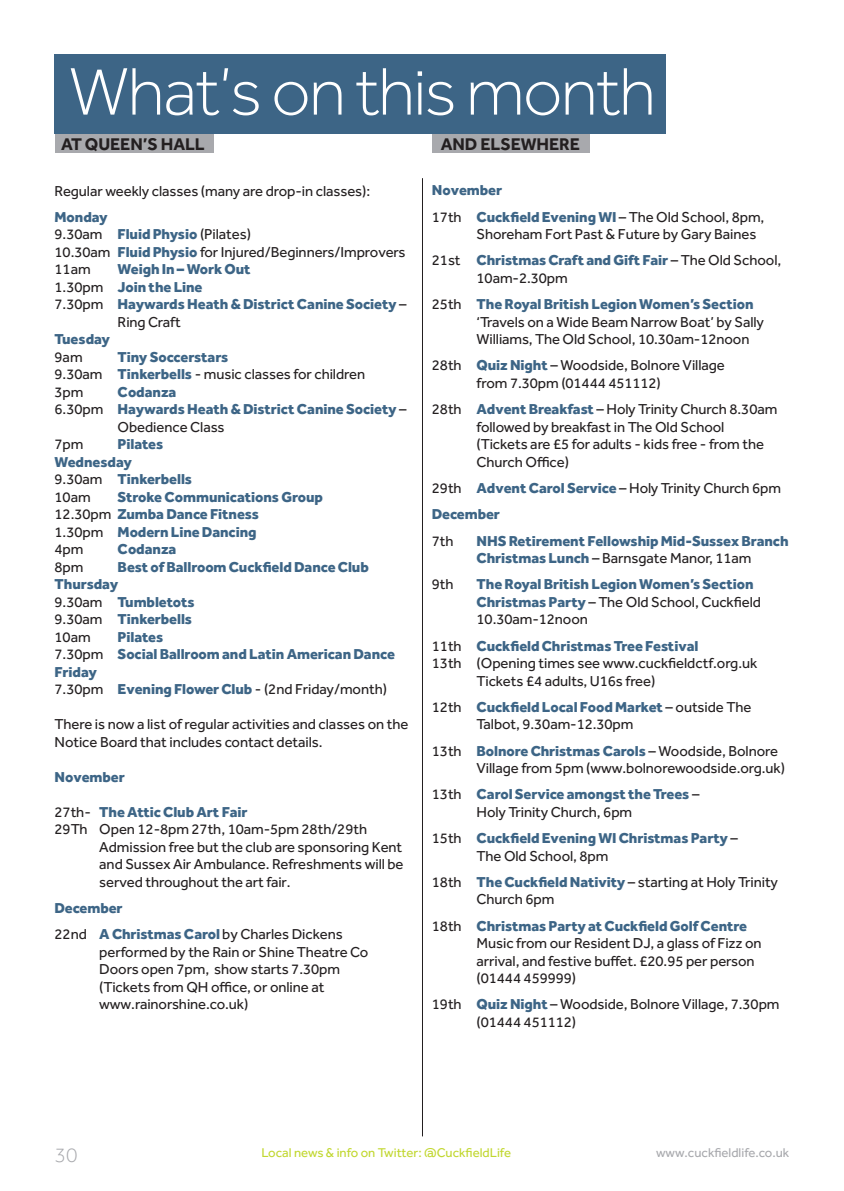
<style>
.page{position:relative;width:844px;height:1191px;background:#fff}
.page>*{position:absolute;margin:0;border:0;box-sizing:border-box;transform-origin:0 0}
.t1{font:300 69.48px "Effra";letter-spacing:-.025em;color:#fff}
.t2{font:300 21px "Effra";color:#a8a9ad}
.t3{font:700 17.5px "Effra";letter-spacing:-.005em;color:#231f20}
.t4{font:14.88px/17.5px "Effra";letter-spacing:-.005em;color:#231f20}
.t5{font:800 14.88px/17.5px "Effra";letter-spacing:-.005em;color:#3d6586}
.t6{font:13.12px "Effra";color:#c1d72f}
.t7{font:13.12px "Effra";color:#a8a9ad}
.s1{font-weight:800;color:#3d6586}
.s2{font-weight:400;color:#231f20}
</style>
<div class="page">
<div style="left:55px;top:134px;width:158px;height:19px;background:#a8a9ad"></div>
<div style="left:432px;top:134px;width:157px;height:19px;background:#a8a9ad"></div>
<div style="left:55px;top:55px;width:610px;height:79px;background:#3d6586"></div>
<hr style="left:422px;top:178px;width:1px;height:958px;background:#231f20">
<h1 class="t1" style="left:69px;top:52px;width:588px">What’s on this month</h1>
<p class="t3" style="left:61px;top:133px;width:145px">AT QUEEN’S HALL</p>
<p class="t3" style="left:441px;top:133px;width:140px">AND ELSEWHERE</p>
<p class="t4" style="left:55px;top:182px;width:317px">Regular weekly classes (many are drop-in classes):</p>
<p class="t4" style="left:55px;top:208px;width:352px"><span class="s1">Monday<br></span>9.30am <span class="s1">Fluid Physio</span> (Pilates)<br>10.30am <span class="s1">Fluid Physio</span> for Injured/Beginners/Improvers<br>11am</p>
<p class="t5" style="left:432px;top:177px;width:334px;line-height:26.2px">November<br><span class="s2">17th</span> Cuckfield Evening WI <span class="s2">– The Old School, 8pm,</span></p>
<p class="t4" style="left:432px;top:221px;width:351px;line-height:26.2px;text-indent:45px">Shoreham Fort Past &amp; Future by Gary Baines<br>21st <span class="s1">Christmas Craft and Gift Fair</span> – The Old School,</p>
<p class="t5" style="left:432px;top:264px;width:323px;line-height:26.2px;text-indent:45px"><span class="s2">10am-2.30pm<br>25th</span> The Royal British Legion Women’s Section</p>
<p class="t4" style="left:476px;top:313px;width:289px">‘Travels on a Wide Beam Narrow Boat’ by Sally<br>Williams, The Old School, 10.30am-12noon</p>
<p class="t4" style="left:476px;top:356px;width:250px;text-indent:-45px">28th <span class="s1">Quiz Night</span> – Woodside, Bolnore Village from 7.30pm (01444 451112)</p>
<p class="t4" style="left:476px;top:400px;width:302px;text-indent:-45px">28th <span class="s1">Advent Breakfast</span> – Holy Trinity Church 8.30am followed by breakfast in The Old School (Tickets are £5 for adults - kids free - from the Church Office)</p>
<p class="t5" style="left:432px;top:474px;width:350px;line-height:26.2px"><span class="s2">29th</span> Advent Carol Service <span class="s2">– Holy Trinity Church 6pm<br></span>December</p>
<p class="t4" style="left:432px;top:531px;width:23px">7th</p>
<p class="t5" style="left:476px;top:531px;width:313px">NHS Retirement Fellowship Mid-Sussex Branch<br>Christmas Lunch <span class="s2">– Barnsgate Manor, 11am</span></p>
<p class="t4" style="left:432px;top:575px;width:23px">9th</p>
<p class="t5" style="left:476px;top:575px;width:286px">The Royal British Legion Women’s Section<br>Christmas Party <span class="s2">– The Old School, Cuckfield<br>10.30am-12noon</span></p>
<p class="t5" style="left:432px;top:636px;width:268px"><span class="s2">11th</span> Cuckfield Christmas Tree Festival</p>
<p class="t4" style="left:432px;top:654px;width:327px">13th (Opening times see www.cuckfieldctf.org.uk</p>
<p class="t4" style="left:476px;top:671px;width:180px">Tickets £4 adults, U16s free)</p>
<p class="t4" style="left:476px;top:698px;width:276px;text-indent:-45px">12th <span class="s1">Cuckfield Local Food Market</span> – outside The<br>Talbot, 9.30am-12.30pm</p>
<p class="t4" style="left:476px;top:741px;width:310px;text-indent:-45px">13th <span class="s1">Bolnore Christmas Carols</span> – Woodside, Bolnore<br>Village from 5pm (www.bolnorewoodside.org.uk)</p>
<p class="t5" style="left:476px;top:785px;width:224px;text-indent:-45px"><span class="s2">13th</span> Carol Service amongst the Trees <span class="s2">–<br>Holy Trinity Church, 6pm</span></p>
<p class="t5" style="left:476px;top:829px;width:263px;text-indent:-45px"><span class="s2">15th</span> Cuckfield Evening WI Christmas Party <span class="s2">–<br>The Old School, 8pm</span></p>
<p class="t4" style="left:476px;top:873px;width:303px;text-indent:-45px">18th <span class="s1">The Cuckfield Nativity</span> – starting at Holy Trinity<br>Church 6pm</p>
<p class="t4" style="left:476px;top:916px;width:286px;text-indent:-45px">18th <span class="s1">Christmas Party at Cuckfield Golf Centre </span>Music from our Resident DJ, a glass of Fizz on arrival, and festive buffet. £20.95 per person (01444 459999)</p>
<p class="t4" style="left:476px;top:995px;width:304px;text-indent:-45px">19th <span class="s1">Quiz Night</span> – Woodside, Bolnore Village, 7.30pm (01444 451112)</p>
<p class="t5" style="left:118px;top:260px;width:134px">Weigh In – Work Out</p>
<p class="t5" style="left:55px;top:278px;width:149px"><span class="s2">1.30pm</span> Join the Line</p>
<p class="t5" style="left:55px;top:295px;width:353px"><span class="s2">7.30pm</span> Haywards Heath &amp; District Canine Society <span class="s2">–</span></p>
<p class="t4" style="left:118px;top:313px;width:65px">Ring Craft</p>
<p class="t5" style="left:55px;top:330px;width:57px">Tuesday</p>
<p class="t4" style="left:55px;top:348px;width:30px">9am</p>
<p class="t4" style="left:55px;top:348px;width:312px;text-indent:63px"><span class="s1">Tiny Soccerstars<br></span>9.30am <span class="s1">Tinkerbells</span> - music classes for children<br>3pm</p>
<p class="t5" style="left:118px;top:383px;width:60px">Codanza</p>
<p class="t5" style="left:55px;top:400px;width:353px"><span class="s2">6.30pm</span> Haywards Heath &amp; District Canine Society <span class="s2">–</span></p>
<p class="t4" style="left:118px;top:418px;width:108px">Obedience Class</p>
<p class="t4" style="left:55px;top:435px;width:30px">7pm</p>
<p class="t5" style="left:55px;top:435px;width:139px;text-indent:63px">Pilates<br>Wednesday<br><span class="s2">9.30am</span> Tinkerbells<br><span class="s2">10am</span></p>
<p class="t5" style="left:55px;top:488px;width:270px;text-indent:63px">Stroke Communications Group<br><span class="s2">12.30pm</span> Zumba Dance Fitness<br><span class="s2">1.30pm</span> Modern Line Dancing<br><span class="s2">4pm</span></p>
<p class="t5" style="left:118px;top:540px;width:60px">Codanza</p>
<p class="t5" style="left:55px;top:558px;width:315px;text-indent:63px">Best of Ballroom Cuckfield Dance Club<br>Thursday<br><span class="s2">9.30am</span> Tumbletots<br><span class="s2">9.30am</span> Tinkerbells<br><span class="s2">10am</span></p>
<p class="t4" style="left:55px;top:558px;width:30px">8pm</p>
<p class="t5" style="left:55px;top:628px;width:342px;text-indent:63px">Pilates<br><span class="s2">7.30pm</span> Social Ballroom and Latin American Dance<br>Friday<br><span class="s2">7.30pm</span> Evening Flower Club <span class="s2">- (2nd Friday/month)</span></p>
<p class="t4" style="left:55px;top:715px;width:355px">There is now a list of regular activities and classes on the<br>Notice Board that includes contact details.</p>
<p class="t5" style="left:55px;top:768px;width:72px">November</p>
<p class="t5" style="left:55px;top:803px;width:194px"><span class="s2">27th-</span> The Attic Club Art Fair</p>
<p class="t4" style="left:55px;top:820px;width:314px">29Th Open 12-8pm 27th, 10am-5pm 28th/29th</p>
<p class="t4" style="left:99px;top:838px;width:304px">Admission free but the club are sponsoring Kent</p>
<p class="t4" style="left:99px;top:855px;width:306px">and Sussex Air Ambulance. Refreshments will be</p>
<p class="t4" style="left:99px;top:873px;width:193px">served throughout the art fair.</p>
<p class="t5" style="left:55px;top:894px;width:289px;line-height:26.2px">December<br><span class="s2">22nd</span> A Christmas Carol <span class="s2">by Charles Dickens</span></p>
<p class="t4" style="left:99px;top:943px;width:270px">performed by the Rain or Shine Theatre Co Doors open 7pm, show starts 7.30pm (Tickets from QH office, or online at www.rainorshine.co.uk)</p>
<h2 class="t2" style="left:55px;top:1143px;width:24px">30</h2>
<p class="t6" style="left:261px;top:1144px;width:251px">Local news &amp; info on Twitter: @CuckfieldLife</p>
<p class="t7" style="left:656px;top:1144px;width:135px">www.cuckfieldlife.co.uk</p>
</div>
